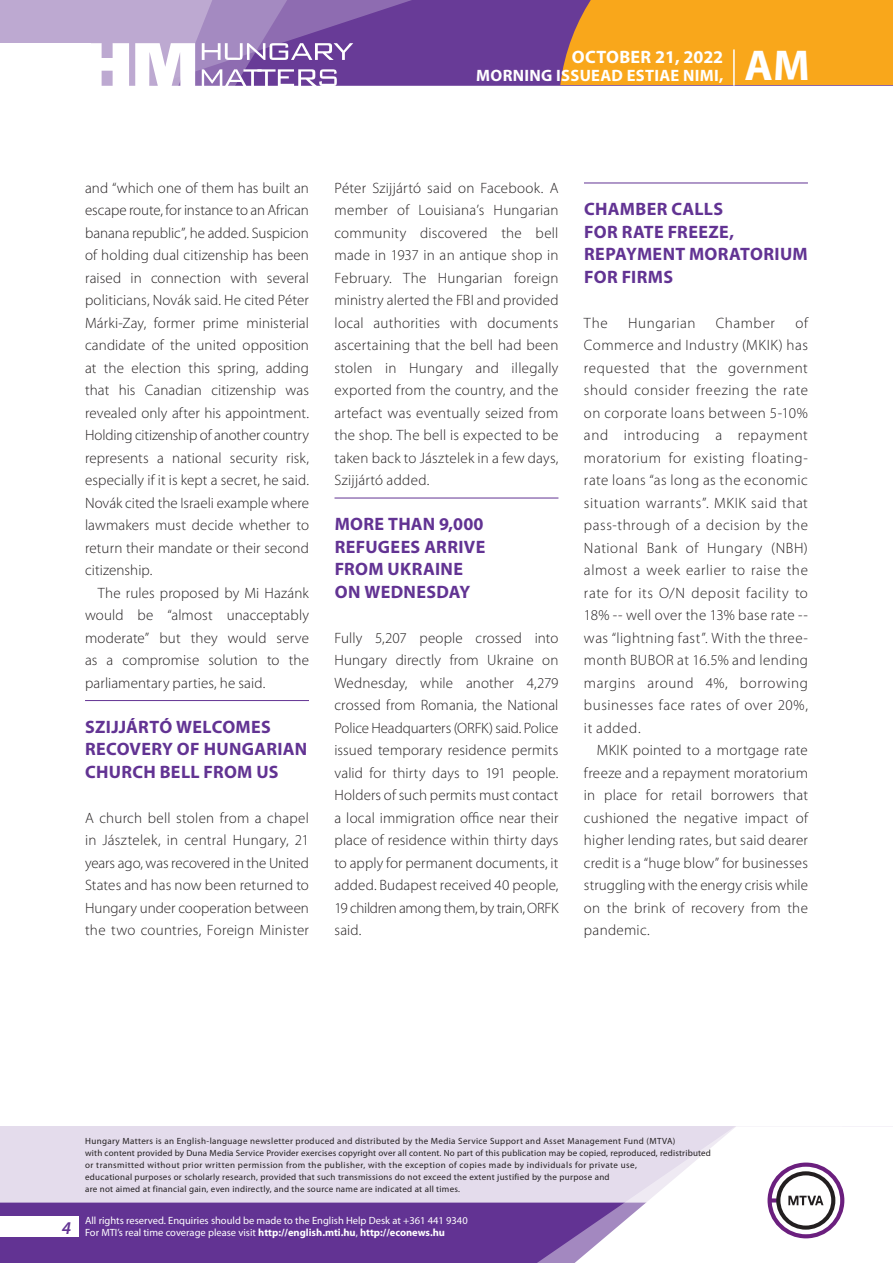
<style>
.page{position:relative;width:893px;height:1263px;background:#fff}
.page>*{position:absolute;margin:0;border:0;box-sizing:border-box;transform-origin:0 0}
.t1{font:700 43.35px "Myriad Pro";color:#fff}
._01_cimsor{font:700 18px/22.5px "Myriad Pro";letter-spacing:.015em;color:#623393}
.t2{font:700 18px "Myriad Pro";letter-spacing:.01em;color:#fff}
.t3{font:italic 600 18px "Myriad Pro";color:#623393}
.t4{font:700 16.5px "Myriad Pro";letter-spacing:.02em;color:#fff}
._03_kenyer_szöveg-1{font:300 15px/22.5px "Myriad Pro";letter-spacing:.02em;color:#231f20;text-align:justify}
._03_kenyer_szöveg-2{font:300 15px/22.5px "Myriad Pro";letter-spacing:.01em;color:#231f20;text-align:justify}
.t5{font:10.5px/12px "Myriad Pro";color:#fff}
.t6{font:9px/12px "Myriad Pro";letter-spacing:.03em;color:#231f20}
.s1{font-weight:700}
</style>
<div class="page">
<div style="left:0;top:1126px;width:893px;height:137px;background:#e4dcec"></div>
<div style="left:0;top:1202px;width:506px;height:61px;background:#623393"></div>
<div style="left:506px;top:1202px;width:43px;height:61px;background:#623393"></div>
<svg style="left:549px;top:1126px;width:344px;height:137px;fill:#fff"></svg>
<svg style="left:767px;top:1162px;width:77px;height:76px;background:#c5b8c8"></svg>
<div style="left:0;top:1216px;width:79px;height:20px;background:#fff"></div>
<div style="left:0;top:0;width:893px;height:85px;background:#683b97"></div>
<div style="left:560px;top:0;width:333px;height:85px;background:#f9a71b"></div>
<hr style="left:733px;top:49px;width:2px;height:37px;background:#fff">
<svg style="left:0;top:0;width:479px;height:86px"></svg>
<hr style="left:85px;top:700px;width:224px;height:1px;background:#623393">
<hr style="left:334px;top:498px;width:224px;height:1px;background:#623393">
<hr style="left:584px;top:183px;width:224px;height:1px;background:#623393">
<p class="t2" style="left:572px;top:45px;width:153px">OCTOBER 21, 2022</p>
<p class="t4" style="left:476px;top:65px;width:249px">MORNING ISSUEAD ESTIAE NIMI,</p>
<h1 class="t1" style="left:745px;top:37px;width:67px">AM</h1>
<p class="_03_kenyer_szöveg-2" style="left:85px;top:176px;width:225px">and “which one of them has built an escape route, for instance to an African banana republic”, he added. Suspicion of holding dual citizenship has been raised in connection with several politicians, Novák said. He cited Péter Márki-Zay, former prime ministerial candidate of the united opposition at the election this spring, adding that his Canadian citizenship was revealed only after his appointment.<br>Holding citizenship of another country represents a national security risk, especially if it is kept a secret, he said.<br>Novák cited the Israeli example where lawmakers must decide whether to return their mandate or their second citizenship.</p>
<p class="_03_kenyer_szöveg-2" style="left:85px;top:581px;width:225px;text-indent:13px">The rules proposed by Mi Hazánk would be “almost unacceptably moderate” but they would serve as a compromise solution to the parliamentary parties, he said.</p>
<p class="_01_cimsor" style="left:85px;top:715px;width:224px">SZIJJÁRTÓ WELCOMES<br>RECOVERY OF HUNGARIAN<br>CHURCH BELL FROM US</p>
<p class="_03_kenyer_szöveg-1" style="left:85px;top:806px;width:225px">A church bell stolen from a chapel in Jásztelek, in central Hungary, 21 years ago, was recovered in the United States and has now been returned to Hungary under cooperation between the two countries, Foreign Minister</p>
<p class="_03_kenyer_szöveg-1" style="left:334px;top:176px;width:225px">Péter Szijjártó said on Facebook. A member of Louisiana’s Hungarian community discovered the bell made in 1937 in an antique shop in February. The Hungarian foreign ministry alerted the FBI and provided local authorities with documents ascertaining that the bell had been stolen in Hungary and illegally exported from the country, and the artefact was eventually seized from the shop. The bell is expected to be taken back to Jásztelek in a few days, Szijjártó added.</p>
<p class="_01_cimsor" style="left:335px;top:512px;width:152px">MORE THAN 9,000<br>REFUGEES ARRIVE<br>FROM UKRAINE<br>ON WEDNESDAY</p>
<p class="_03_kenyer_szöveg-1" style="left:334px;top:626px;width:225px">Fully 5,207 people crossed into Hungary directly from Ukraine on Wednesday, while another 4,279 crossed from Romania, the National Police Headquarters (ORFK) said. Police issued temporary residence permits valid for thirty days to 191 people.<br>Holders of such permits must contact a local immigration office near their place of residence within thirty days to apply for permanent documents, it added. Budapest received 40 people, 19 children among them, by train, ORFK said.</p>
<p class="_01_cimsor" style="left:584px;top:197px;width:225px">CHAMBER CALLS<br>FOR RATE FREEZE,<br>REPAYMENT MORATORIUM<br>FOR FIRMS</p>
<p class="_03_kenyer_szöveg-1" style="left:584px;top:311px;width:25px">The</p>
<p class="_03_kenyer_szöveg-1" style="left:628px;top:311px;width:69px">Hungarian</p>
<p class="_03_kenyer_szöveg-1" style="left:716px;top:311px;width:61px">Chamber</p>
<p class="_03_kenyer_szöveg-1" style="left:584px;top:311px;width:226px;text-indent:211px">of Commerce and Industry (MKIK) has requested that the government should consider freezing the rate on corporate loans between 5-10% and introducing a repayment moratorium for existing floating&shy;rate loans “as long as the economic situation warrants”. MKIK said that pass-through of a decision by the National Bank of Hungary (NBH) almost a week earlier to raise the rate for its O/N deposit facility to 18% -- well over the 13% base rate -- was “lightning fast”. With the three&shy;month BUBOR at 16.5% and lending margins around 4%, borrowing businesses face rates of over 20%, it added.</p>
<p class="_03_kenyer_szöveg-2" style="left:584px;top:739px;width:225px;text-indent:13px">MKIK pointed to a mortgage rate freeze and a repayment moratorium in place for retail borrowers that cushioned the negative impact of higher lending rates, but said dearer credit is a “huge blow” for businesses struggling with the energy crisis while on the brink of recovery from the pandemic.</p>
<p class="t3" style="left:62px;top:1217px;width:11px">4</p>
<p class="t6" style="left:85px;top:1134px;width:627px">Hungary Matters is an English-language newsletter produced and distributed by the Media Service Support and Asset Management Fund (MTVA)<br>with content provided by Duna Media Service Provider exercises copyright over all content. No part of this publication may be copied, reproduced, redistributed or transmitted without prior written permission from the publisher, with the exception of copies made by individuals for private use,<br>educational purposes or scholarly research, provided that such transmissions do not exceed the extent justified by the purpose and<br>are not aimed at financial gain, even indirectly, and the source name are indicated at all times.</p>
<p class="t5" style="left:85px;top:1214px;width:384px">All rights reserved. Enquiries should be made to the English Help Desk at +361 441 9340<br>For MTI’s real time coverage please visit <span class="s1">http://english.mti.hu</span>, <span class="s1">http://econews.hu</span></p>
</div>
